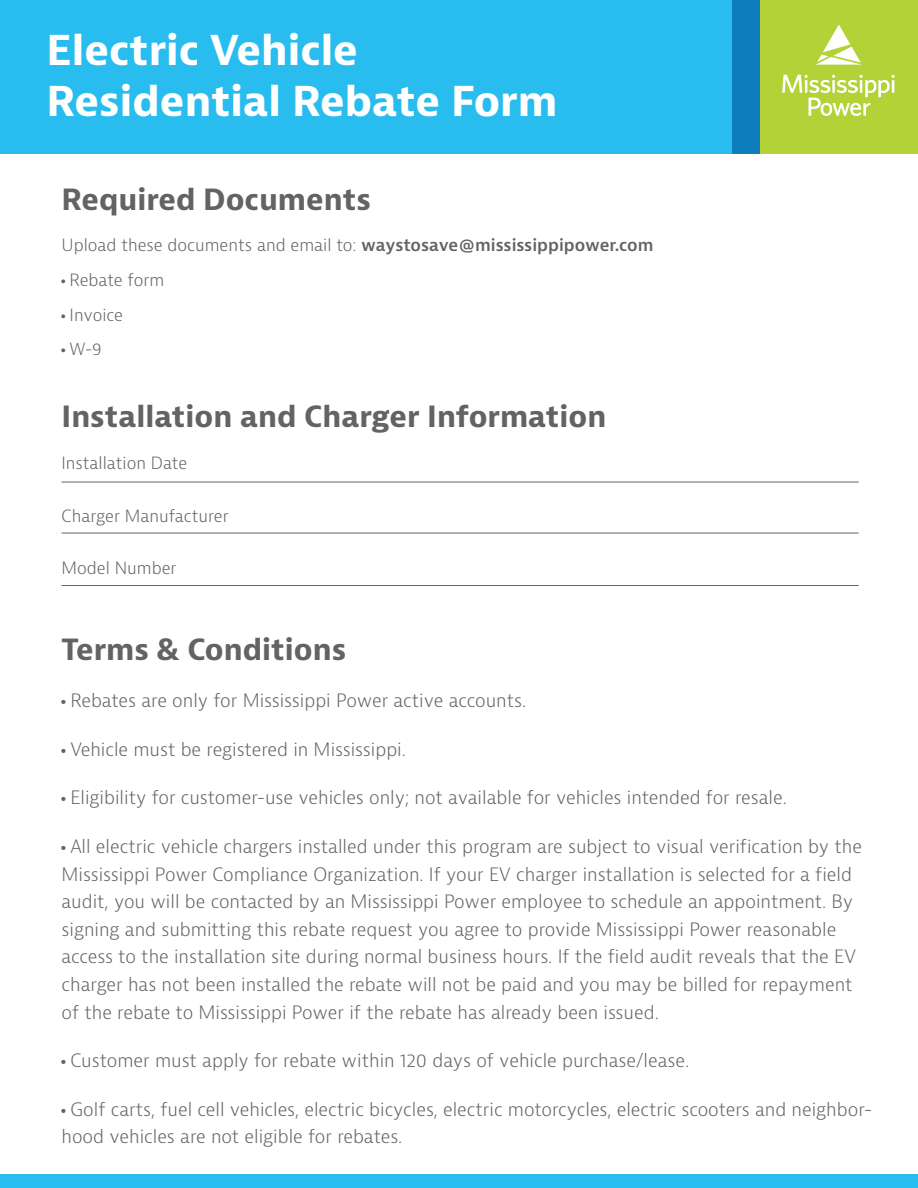
<style>
.page{position:relative;width:918px;height:1188px;background:#fff}
.page>*{position:absolute;margin:0;border:0;box-sizing:border-box;transform-origin:0 0}
.t1{font:700 40.05px/51.2px "Bernina Sans";color:#fff}
.t2{font:700 28.5px "Bernina Sans";color:#626362}
.t3{font:300 18px/27.6px "Bernina Sans";color:#626362}
.t4{font:300 16.5px "Bernina Sans";color:#626362}
.s1{font-weight:600}
.s2{font-weight:800}
</style>
<div class="page">
<div style="left:0;top:1175px;width:918px;height:13px;background:#29bcee"></div>
<hr style="left:62px;top:482px;width:797px;height:1px;background:#626362">
<hr style="left:62px;top:533px;width:797px;height:1px;background:#626362">
<hr style="left:62px;top:585px;width:797px;height:1px;background:#626362">
<div style="left:0;top:0;width:918px;height:153px;background:#b3d237"></div>
<div style="left:0;top:0;width:760px;height:153px;background:#0d7dbb"></div>
<div style="left:0;top:0;width:731px;height:153px;background:#29bcee"></div>
<svg style="left:816px;top:24px;width:46px;height:41px"></svg>
<svg style="left:782px;top:75px;width:113px;height:41px"></svg>
<p class="t1" style="left:47px;top:26px;width:512px">Electric Vehicle<br>Residential Rebate Form</p>
<p class="t2" style="left:62px;top:181px;width:311px">Required Documents</p>
<p class="t4" style="left:62px;top:234px;width:593px">Upload these documents and email to: <span class="s1">waystosave@mississippipower.com</span></p>
<p class="t4" style="left:62px;top:269px;width:104px"><span class="s2">·</span> Rebate form</p>
<p class="t4" style="left:62px;top:304px;width:63px"><span class="s2">·</span> Invoice</p>
<p class="t4" style="left:62px;top:338px;width:42px"><span class="s2">·</span> W-9</p>
<p class="t2" style="left:62px;top:399px;width:546px">Installation and Charger Information</p>
<p class="t4" style="left:62px;top:452px;width:127px">Installation Date</p>
<p class="t4" style="left:62px;top:505px;width:169px">Charger Manufacturer</p>
<p class="t4" style="left:62px;top:558px;width:117px">Model Number</p>
<p class="t2" style="left:62px;top:631px;width:286px">Terms &amp; Conditions</p>
<p class="t3" style="left:62px;top:687px;width:466px"><span class="s2">·</span> Rebates are only for Mississippi Power active accounts.</p>
<p class="t3" style="left:62px;top:736px;width:346px"><span class="s2">·</span> Vehicle must be registered in Mississippi.</p>
<p class="t3" style="left:62px;top:784px;width:727px"><span class="s2">·</span> Eligibility for customer-use vehicles only; not available for vehicles intended for resale.</p>
<p class="t3" style="left:62px;top:833px;width:802px"><span class="s2">·</span> All electric vehicle chargers installed under this program are subject to visual verification by the Mississippi Power Compliance Organization. If your EV charger installation is selected for a field audit, you will be contacted by an Mississippi Power employee to schedule an appointment. By signing and submitting this rebate request you agree to provide Mississippi Power reasonable access to the installation site during normal business hours. If the field audit reveals that the EV charger has not been installed the rebate will not be paid and you may be billed for repayment of the rebate to Mississippi Power if the rebate has already been issued.</p>
<p class="t3" style="left:62px;top:1047px;width:629px"><span class="s2">·</span> Customer must apply for rebate within 120 days of vehicle purchase/lease.</p>
<p class="t3" style="left:62px;top:1096px;width:812px"><span class="s2">·</span> Golf carts, fuel cell vehicles, electric bicycles, electric motorcycles, electric scooters and neighbor&shy;hood vehicles are not eligible for rebates.</p>
</div>
